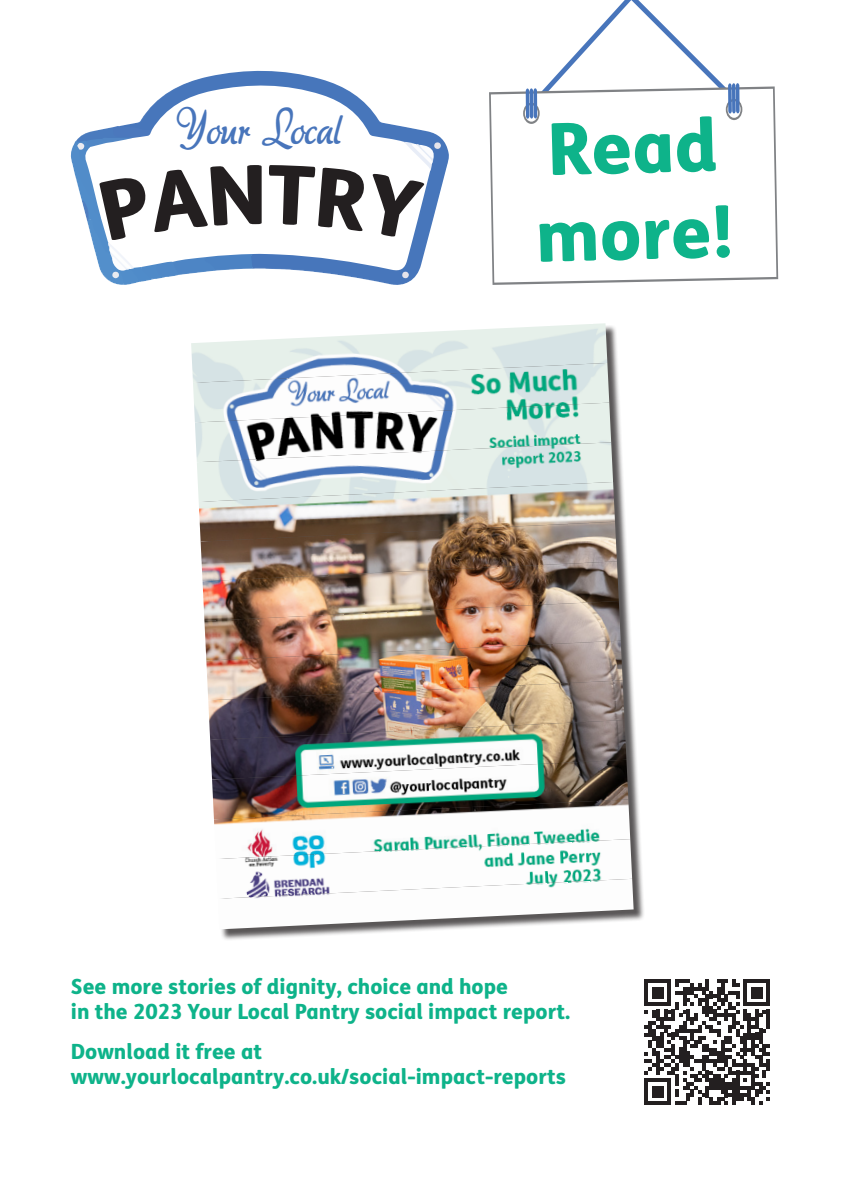
<style>
.page{position:relative;width:842px;height:1191px;background:#fff}
.page>*{position:absolute;margin:0;border:0;box-sizing:border-box;transform-origin:0 0}
.Page_heading{font:800 72px/86.2px "FS Me";color:#0eb38a}
.t1{font:44.3px "aka Dora";color:#4875bb;scale:.93 1}
.Subhead_1{font:800 21px/25.2px "FS Me";color:#0eb38a}
</style>
<div class="page">
<svg style="left:187px;top:71px;width:262px;height:214px"></svg>
<svg style="left:120px;top:83px;width:311px;height:188px"></svg>
<div style="left:402px;top:272px;width:7px;height:6px;background:#e6e4eb;border-radius:50%"></div>
<div style="left:434px;top:142px;width:7px;height:7px;background:#e6e4ea;border-radius:50%"></div>
<svg style="left:71px;top:126px;width:191px;height:159px"></svg>
<svg style="left:269px;top:165px;width:95px;height:66px"></svg>
<svg style="left:372px;top:142px;width:63px;height:95px"></svg>
<svg style="left:489px;top:86px;width:289px;height:199px"></svg>
<svg style="left:526px;top:0;width:213px;height:119px"></svg>
<div style="left:193px;top:325px;width:452px;height:615px;background:#231f20;opacity:.75"></div>
<img style="left:191px;top:323px;width:416px;height:54px">
<img style="left:193px;top:363px;width:416px;height:59px">
<img style="left:195px;top:402px;width:416px;height:60px">
<img style="left:197px;top:442px;width:416px;height:60px">
<img style="left:199px;top:482px;width:416px;height:59px">
<img style="left:201px;top:521px;width:416px;height:60px">
<img style="left:203px;top:561px;width:416px;height:60px">
<img style="left:204px;top:601px;width:417px;height:59px">
<img style="left:206px;top:640px;width:417px;height:60px">
<img style="left:208px;top:680px;width:416px;height:60px">
<img style="left:210px;top:720px;width:416px;height:59px">
<img style="left:212px;top:759px;width:416px;height:60px">
<img style="left:214px;top:799px;width:416px;height:60px">
<img style="left:216px;top:839px;width:416px;height:59px">
<img style="left:218px;top:878px;width:416px;height:51px">
<svg style="left:645px;top:979px;width:125px;height:125px"></svg>
<h2 class="t1" style="left:176px;top:104px;width:180px">Your Local</h2>
<p class="Page_heading" style="left:533px;top:102px;width:200px;rotate:-1deg">Read more!</p>
<p class="Subhead_1" style="left:71px;top:973px;width:501px">See more stories of dignity, choice and hope<br>in the 2023 Your Local Pantry social impact report.</p>
<p class="Subhead_1" style="left:71px;top:1037px;width:497px">Download it free at www.yourlocalpantry.co.uk/social-impact-reports</p>
</div>
